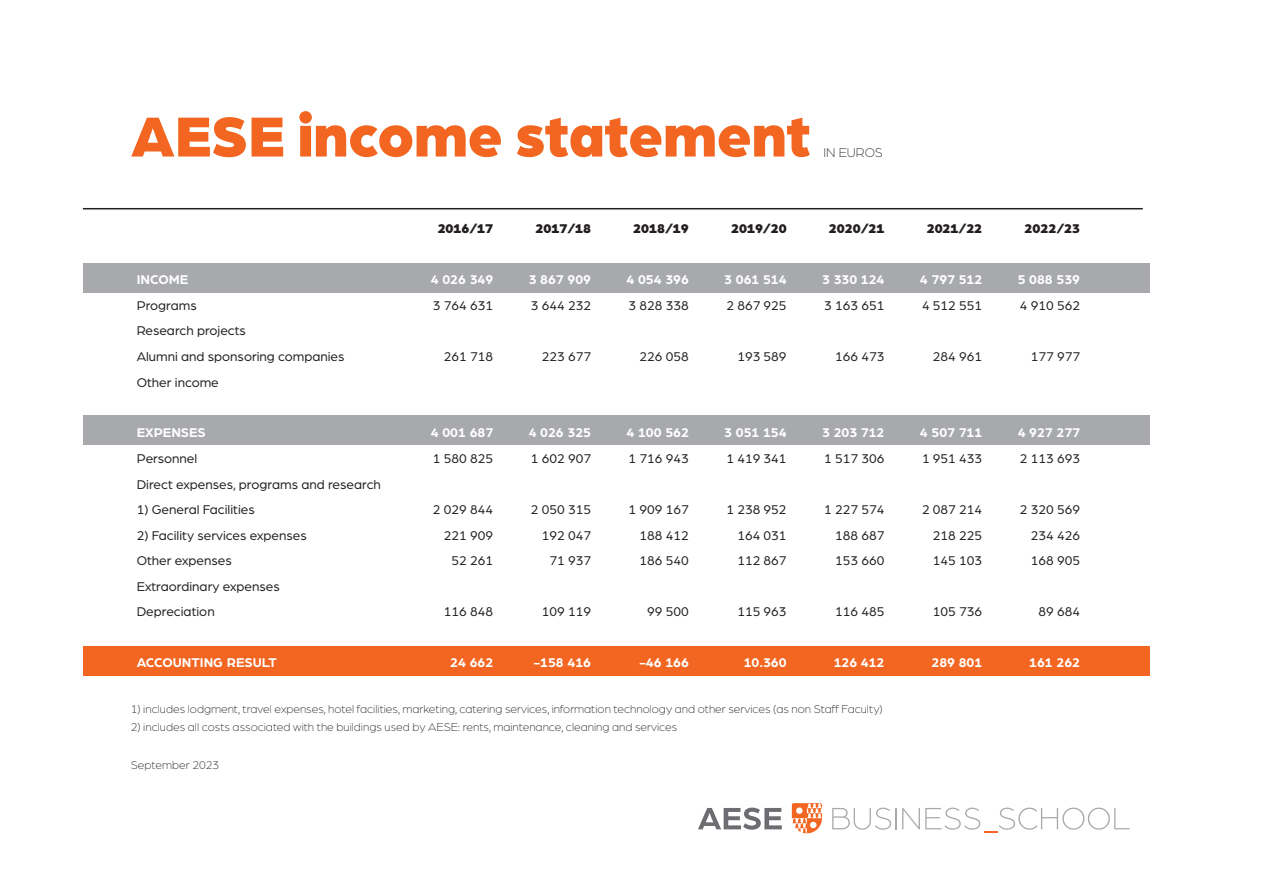
<style>
.page{position:relative;width:1263px;height:893px;background:#fff}
.page>*{position:absolute;margin:0;border:0;box-sizing:border-box;transform-origin:0 0}
.t1{font:900 60px "Arboria";color:#f36621}
.t2{font:13.5px "Arboria";color:#231f20}
.t3{font:700 13.5px "Arboria";color:#fff}
.t4{font:900 13.5px "Arboria";color:#231f20}
.t5{font:300 13.5px "Arboria";color:#231f20}
.t6{font:300 12px "Arboria";color:#231f20}
</style>
<div class="page">
<div style="left:83px;top:263px;width:1066px;height:30px;background:#a8a9ad"></div>
<div style="left:83px;top:415px;width:1066px;height:30px;background:#a8a9ad"></div>
<div style="left:83px;top:646px;width:1066px;height:29px;background:#f36621"></div>
<hr style="left:83px;top:208px;width:1060px;height:1px;background:#231f20">
<svg style="left:792px;top:803px;width:30px;height:30px"></svg>
<svg style="left:698px;top:808px;width:84px;height:22px"></svg>
<svg style="left:832px;top:808px;width:59px;height:22px"></svg>
<hr style="left:895px;top:808px;width:2px;height:21px;background:#a8a9ad">
<svg style="left:902px;top:808px;width:228px;height:25px"></svg>
<p class="t1" style="left:131px;top:93px;width:681px">AESE income statement</p>
<p class="t5" style="left:823px;top:144px;width:61px">IN EUROS</p>
<p class="t4" style="left:438px;top:219px;width:57px">2016/17</p>
<p class="t4" style="left:535px;top:219px;width:57px">2017/18</p>
<p class="t4" style="left:633px;top:219px;width:57px">2018/19</p>
<p class="t4" style="left:731px;top:219px;width:57px">2019/20</p>
<p class="t4" style="left:829px;top:219px;width:57px">2020/21</p>
<p class="t4" style="left:927px;top:219px;width:57px">2021/22</p>
<p class="t4" style="left:1024px;top:219px;width:57px">2022/23</p>
<p class="t3" style="left:137px;top:271px;width:53px">INCOME</p>
<p class="t3" style="left:431px;top:271px;width:64px">4 026 349</p>
<p class="t3" style="left:529px;top:271px;width:64px">3 867 909</p>
<p class="t3" style="left:626px;top:271px;width:64px">4 054 396</p>
<p class="t3" style="left:724px;top:271px;width:64px">3 061 514</p>
<p class="t3" style="left:822px;top:271px;width:64px">3 330 124</p>
<p class="t3" style="left:920px;top:271px;width:64px">4 797 512</p>
<p class="t3" style="left:1018px;top:271px;width:64px">5 088 539</p>
<p class="t2" style="left:137px;top:297px;width:62px">Programs</p>
<p class="t2" style="left:433px;top:297px;width:62px">3 764 631</p>
<p class="t2" style="left:531px;top:297px;width:62px">3 644 232</p>
<p class="t2" style="left:628px;top:297px;width:62px">3 828 338</p>
<p class="t2" style="left:726px;top:297px;width:62px">2 867 925</p>
<p class="t2" style="left:824px;top:297px;width:62px">3 163 651</p>
<p class="t2" style="left:922px;top:297px;width:62px">4 512 551</p>
<p class="t2" style="left:1020px;top:297px;width:62px">4 910 562</p>
<p class="t2" style="left:137px;top:322px;width:111px">Research projects</p>
<p class="t2" style="left:137px;top:348px;width:209px">Alumni and sponsoring companies</p>
<p class="t2" style="left:444px;top:348px;width:51px">261 718</p>
<p class="t2" style="left:542px;top:348px;width:51px">223 677</p>
<p class="t2" style="left:639px;top:348px;width:51px">226 058</p>
<p class="t2" style="left:737px;top:348px;width:51px">193 589</p>
<p class="t2" style="left:835px;top:348px;width:51px">166 473</p>
<p class="t2" style="left:933px;top:348px;width:51px">284 961</p>
<p class="t2" style="left:1031px;top:348px;width:51px">177 977</p>
<p class="t2" style="left:137px;top:373px;width:84px">Other income</p>
<p class="t3" style="left:137px;top:424px;width:71px">EXPENSES</p>
<p class="t3" style="left:431px;top:424px;width:64px">4 001 687</p>
<p class="t3" style="left:529px;top:424px;width:64px">4 026 325</p>
<p class="t3" style="left:626px;top:424px;width:64px">4 100 562</p>
<p class="t3" style="left:724px;top:424px;width:64px">3 051 154</p>
<p class="t3" style="left:822px;top:424px;width:64px">3 203 712</p>
<p class="t3" style="left:920px;top:424px;width:64px">4 507 711</p>
<p class="t3" style="left:1018px;top:424px;width:64px">4 927 277</p>
<p class="t2" style="left:137px;top:450px;width:62px">Personnel</p>
<p class="t2" style="left:433px;top:450px;width:62px">1 580 825</p>
<p class="t2" style="left:531px;top:450px;width:62px">1 602 907</p>
<p class="t2" style="left:628px;top:450px;width:62px">1 716 943</p>
<p class="t2" style="left:726px;top:450px;width:62px">1 419 341</p>
<p class="t2" style="left:824px;top:450px;width:62px">1 517 306</p>
<p class="t2" style="left:922px;top:450px;width:62px">1 951 433</p>
<p class="t2" style="left:1020px;top:450px;width:62px">2 113 693</p>
<p class="t2" style="left:137px;top:475px;width:246px">Direct expenses, programs and research</p>
<p class="t2" style="left:137px;top:501px;width:120px">1) General Facilities</p>
<p class="t2" style="left:433px;top:501px;width:62px">2 029 844</p>
<p class="t2" style="left:531px;top:501px;width:62px">2 050 315</p>
<p class="t2" style="left:628px;top:501px;width:62px">1 909 167</p>
<p class="t2" style="left:726px;top:501px;width:62px">1 238 952</p>
<p class="t2" style="left:824px;top:501px;width:62px">1 227 574</p>
<p class="t2" style="left:922px;top:501px;width:62px">2 087 214</p>
<p class="t2" style="left:1020px;top:501px;width:62px">2 320 569</p>
<p class="t2" style="left:137px;top:526px;width:171px">2) Facility services expenses</p>
<p class="t2" style="left:444px;top:526px;width:51px">221 909</p>
<p class="t2" style="left:542px;top:526px;width:51px">192 047</p>
<p class="t2" style="left:639px;top:526px;width:51px">188 412</p>
<p class="t2" style="left:737px;top:526px;width:51px">164 031</p>
<p class="t2" style="left:835px;top:526px;width:51px">188 687</p>
<p class="t2" style="left:933px;top:526px;width:51px">218 225</p>
<p class="t2" style="left:1031px;top:526px;width:51px">234 426</p>
<p class="t2" style="left:137px;top:552px;width:97px">Other expenses</p>
<p class="t2" style="left:452px;top:552px;width:43px">52 261</p>
<p class="t2" style="left:549px;top:552px;width:43px">71 937</p>
<p class="t2" style="left:639px;top:552px;width:51px">186 540</p>
<p class="t2" style="left:737px;top:552px;width:51px">112 867</p>
<p class="t2" style="left:835px;top:552px;width:51px">153 660</p>
<p class="t2" style="left:933px;top:552px;width:51px">145 103</p>
<p class="t2" style="left:1031px;top:552px;width:51px">168 905</p>
<p class="t2" style="left:137px;top:577px;width:144px">Extraordinary expenses</p>
<p class="t2" style="left:137px;top:603px;width:79px">Depreciation</p>
<p class="t2" style="left:444px;top:603px;width:51px">116 848</p>
<p class="t2" style="left:542px;top:603px;width:51px">109 119</p>
<p class="t2" style="left:647px;top:603px;width:43px">99 500</p>
<p class="t2" style="left:737px;top:603px;width:51px">115 963</p>
<p class="t2" style="left:835px;top:603px;width:51px">116 485</p>
<p class="t2" style="left:933px;top:603px;width:51px">105 736</p>
<p class="t2" style="left:1038px;top:603px;width:43px">89 684</p>
<p class="t3" style="left:137px;top:653px;width:141px">ACCOUNTING RESULT</p>
<p class="t3" style="left:450px;top:653px;width:44px">24 662</p>
<p class="t3" style="left:534px;top:653px;width:59px">-158 416</p>
<p class="t3" style="left:639px;top:653px;width:51px">-46 166</p>
<p class="t3" style="left:744px;top:653px;width:44px">10.360</p>
<p class="t3" style="left:834px;top:653px;width:52px">126 412</p>
<p class="t3" style="left:931px;top:653px;width:52px">289 801</p>
<p class="t3" style="left:1029px;top:653px;width:52px">161 262</p>
<p class="t6" style="left:131px;top:702px;width:753px">1) includes lodgment, travel expenses, hotel facilities, marketing, catering services, information technology and other services (as non Staff Faculty)</p>
<p class="t6" style="left:131px;top:720px;width:548px">2) includes all costs associated with the buildings used by AESE: rents, maintenance, cleaning and services</p>
<p class="t6" style="left:131px;top:757px;width:90px">September 2023</p>
</div>
